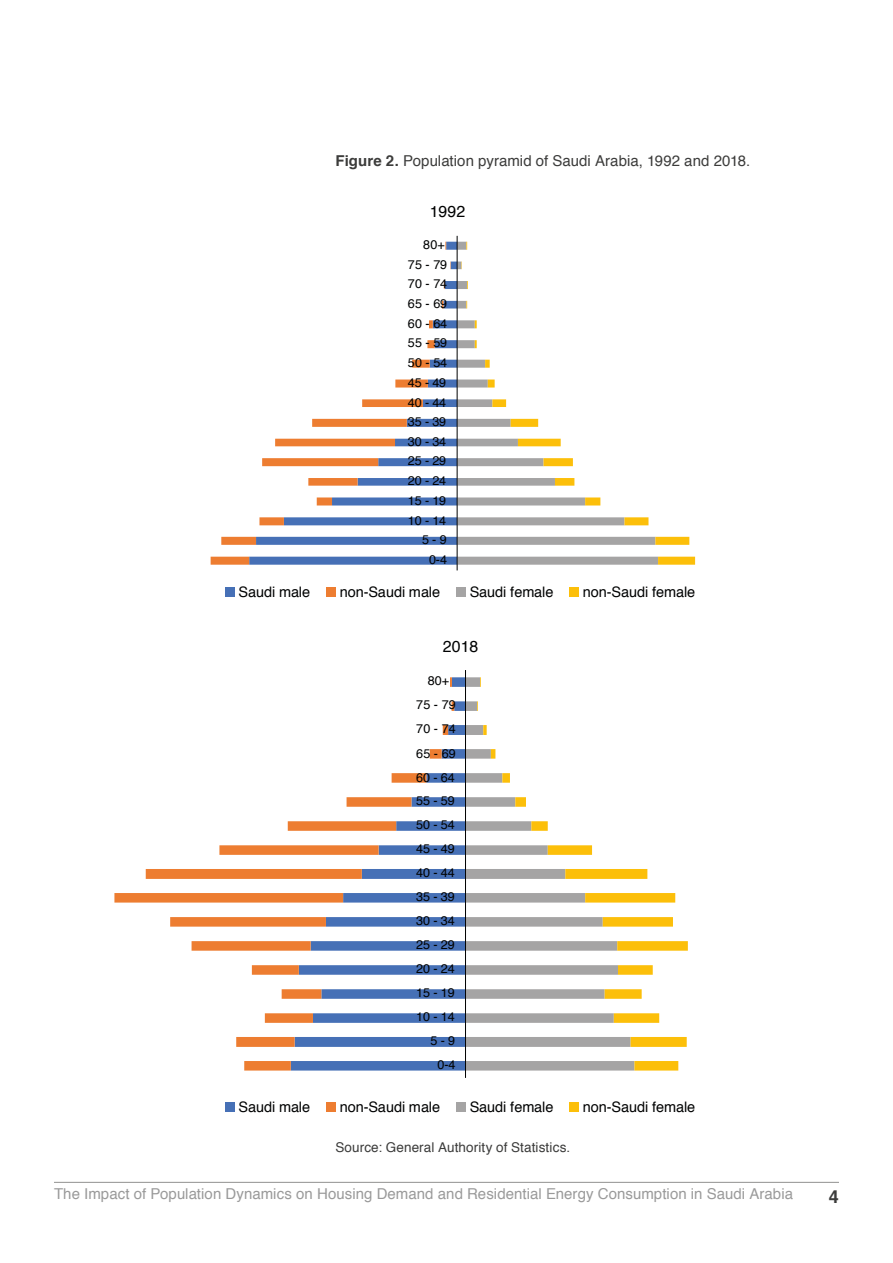
<style>
.page{position:relative;width:893px;height:1263px;background:#fff}
.page>*{position:absolute;margin:0;border:0;box-sizing:border-box;transform-origin:0 0}
.t1{font:700 18px "Helvetica";color:#3c3c3b}
.t2{font:15.9px "Helvetica";color:#010202}
.t3{font:15px "Helvetica";letter-spacing:.005em;color:#9a9a9a}
.t4{font:15px "Helvetica";letter-spacing:.005em;color:#3c3c3b}
.t5{font:14.55px "Helvetica";letter-spacing:-.005em;color:#010202}
.t6{font:13.5px "Helvetica";letter-spacing:.01em;color:#3c3c3b}
.t7{font:12.6px "Helvetica";letter-spacing:-.01em;color:#010202}
.s1{font-weight:700}
</style>
<div class="page">
<hr style="left:54px;top:1182px;width:785px;height:1px;background:#9d9d9c">
<svg style="left:451px;top:242px;width:6px;height:323px"></svg>
<svg style="left:211px;top:242px;width:240px;height:323px"></svg>
<svg style="left:461px;top:242px;width:234px;height:323px"></svg>
<hr style="left:457px;top:236px;width:1px;height:334px;background:#010202">
<svg style="left:454px;top:677px;width:11px;height:393px"></svg>
<svg style="left:114px;top:677px;width:340px;height:393px"></svg>
<svg style="left:466px;top:677px;width:11px;height:393px"></svg>
<svg style="left:477px;top:677px;width:211px;height:393px"></svg>
<hr style="left:465px;top:670px;width:1px;height:408px;background:#010202">
<div style="left:225px;top:1103px;width:10px;height:9px;background:#4670b6"></div>
<div style="left:327px;top:1103px;width:9px;height:9px;background:#ed7d31"></div>
<div style="left:457px;top:1103px;width:9px;height:9px;background:#a5a4a4"></div>
<div style="left:570px;top:1103px;width:9px;height:9px;background:#fcbf0a"></div>
<div style="left:225px;top:587px;width:10px;height:9px;background:#4670b6"></div>
<div style="left:327px;top:587px;width:9px;height:9px;background:#ed7d31"></div>
<div style="left:457px;top:587px;width:9px;height:9px;background:#a5a4a4"></div>
<div style="left:570px;top:587px;width:9px;height:9px;background:#fcbf0a"></div>
<p class="t4" style="left:335px;top:150px;width:416px"><span class="s1">Figure 2.</span> Population pyramid of Saudi Arabia, 1992 and 2018.</p>
<p class="t2" style="left:430px;top:200px;width:37px">1992</p>
<p class="t7" style="left:423px;top:235px;width:23px">80+</p>
<p class="t7" style="left:408px;top:255px;width:41px">75 - 79</p>
<p class="t7" style="left:408px;top:274px;width:41px">70 - 74</p>
<p class="t7" style="left:408px;top:294px;width:41px">65 - 69</p>
<p class="t7" style="left:408px;top:314px;width:41px">60 - 64</p>
<p class="t7" style="left:408px;top:333px;width:41px">55 - 59</p>
<p class="t7" style="left:408px;top:353px;width:41px">50 - 54</p>
<p class="t7" style="left:408px;top:373px;width:40px">45 - 49</p>
<p class="t7" style="left:408px;top:392px;width:40px">40 - 44</p>
<p class="t7" style="left:408px;top:412px;width:40px">35 - 39</p>
<p class="t7" style="left:408px;top:432px;width:40px">30 - 34</p>
<p class="t7" style="left:408px;top:451px;width:40px">25 - 29</p>
<p class="t7" style="left:408px;top:471px;width:40px">20 - 24</p>
<p class="t7" style="left:408px;top:491px;width:40px">15 - 19</p>
<p class="t7" style="left:408px;top:510px;width:40px">10 - 14</p>
<p class="t7" style="left:422px;top:530px;width:26px">5 - 9</p>
<p class="t7" style="left:429px;top:550px;width:19px">0-4</p>
<p class="t5" style="left:238px;top:580px;width:73px">Saudi male</p>
<p class="t5" style="left:340px;top:580px;width:102px">non-Saudi male</p>
<p class="t5" style="left:470px;top:580px;width:85px">Saudi female</p>
<p class="t5" style="left:583px;top:580px;width:114px">non-Saudi female</p>
<p class="t2" style="left:443px;top:634px;width:37px">2018</p>
<p class="t7" style="left:428px;top:671px;width:23px">80+</p>
<p class="t7" style="left:416px;top:695px;width:41px">75 - 79</p>
<p class="t7" style="left:416px;top:719px;width:41px">70 - 74</p>
<p class="t7" style="left:416px;top:743px;width:41px">65 - 69</p>
<p class="t7" style="left:416px;top:767px;width:40px">60 - 64</p>
<p class="t7" style="left:416px;top:791px;width:40px">55 - 59</p>
<p class="t7" style="left:416px;top:815px;width:40px">50 - 54</p>
<p class="t7" style="left:416px;top:839px;width:40px">45 - 49</p>
<p class="t7" style="left:416px;top:863px;width:40px">40 - 44</p>
<p class="t7" style="left:416px;top:887px;width:40px">35 - 39</p>
<p class="t7" style="left:416px;top:911px;width:40px">30 - 34</p>
<p class="t7" style="left:416px;top:935px;width:40px">25 - 29</p>
<p class="t7" style="left:416px;top:959px;width:40px">20 - 24</p>
<p class="t7" style="left:416px;top:983px;width:40px">15 - 19</p>
<p class="t7" style="left:416px;top:1007px;width:40px">10 - 14</p>
<p class="t7" style="left:430px;top:1031px;width:26px">5 - 9</p>
<p class="t7" style="left:437px;top:1055px;width:19px">0-4</p>
<p class="t5" style="left:238px;top:1096px;width:73px">Saudi male</p>
<p class="t5" style="left:340px;top:1096px;width:102px">non-Saudi male</p>
<p class="t5" style="left:470px;top:1096px;width:85px">Saudi female</p>
<p class="t5" style="left:583px;top:1096px;width:114px">non-Saudi female</p>
<p class="t6" style="left:335px;top:1137px;width:236px">Source: General Authority of Statistics.</p>
<p class="t3" style="left:54px;top:1182px;width:740px">The Impact of Population Dynamics on Housing Demand and Residential Energy Consumption in Saudi Arabia</p>
<h1 class="t1" style="left:829px;top:1181px;width:12px">4</h1>
</div>
